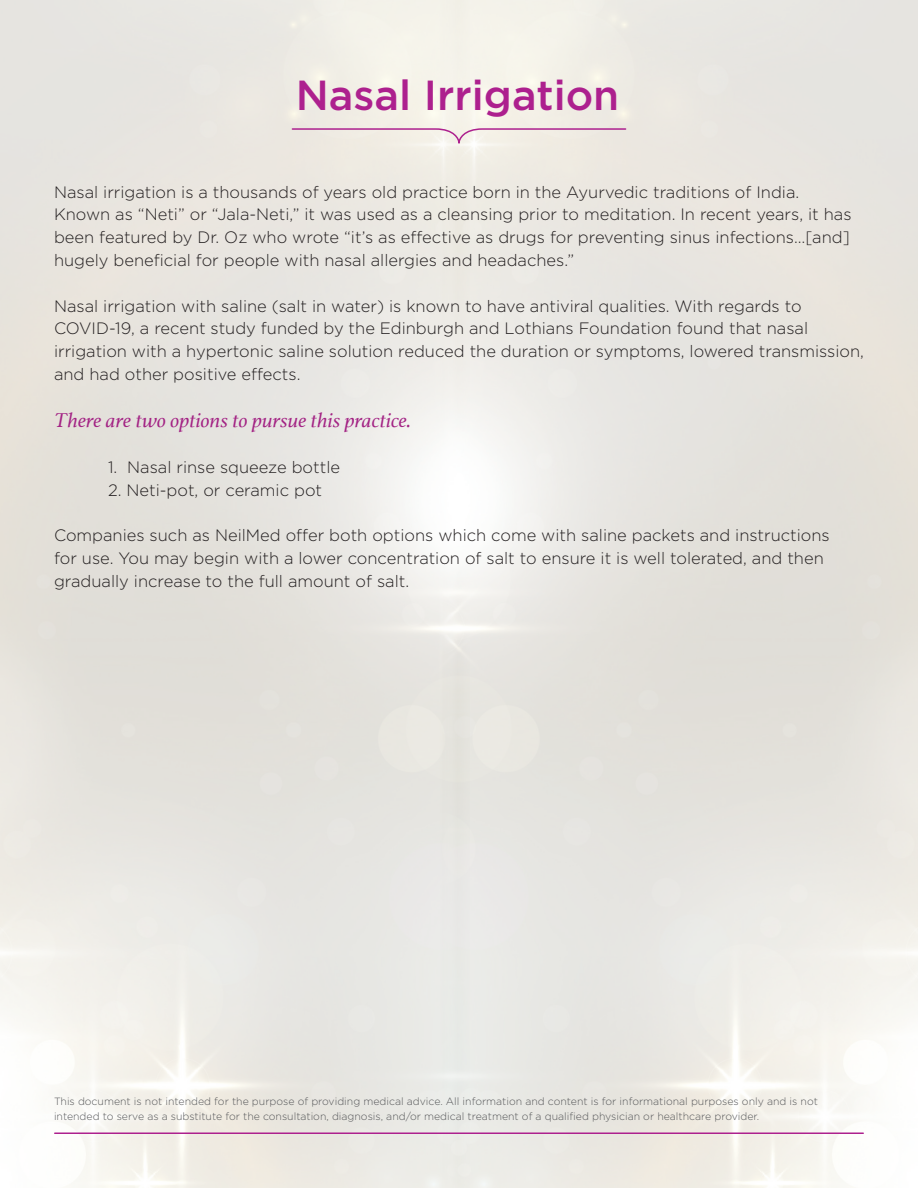
<style>
.page{position:relative;width:918px;height:1188px;background:#fff}
.page>*{position:absolute;margin:0;border:0;box-sizing:border-box;transform-origin:0 0}
.t1{font:500 42px "Gotham";color:#ad208e}
.t2{font:italic 21px "Athelas";color:#a32384}
.t3{font:300 16.5px/22.8px "Gotham";color:#231f20}
.t4{font:300 10.5px/14.5px "Gotham";color:#57585a}
</style>
<div class="page">
<img style="left:0;top:0;width:440px;height:1188px">
<img style="left:440px;top:0;width:478px;height:1188px">
<hr style="left:55px;top:1132px;width:808px;height:2px;background:#ad208e">
<svg style="left:291px;top:128px;width:336px;height:17px;background:#eadadc"></svg>
<p class="t1" style="left:296px;top:68px;width:325px">Nasal Irrigation</p>
<p class="t3" style="left:54px;top:180px;width:799px">Nasal irrigation is a thousands of years old practice born in the Ayurvedic traditions of India.<br>Known as “Neti” or “Jala-Neti,” it was used as a cleansing prior to meditation. In recent years, it has been featured by Dr. Oz who wrote “it’s as effective as drugs for preventing sinus infections…[and] hugely beneficial for people with nasal allergies and headaches.”</p>
<p class="t3" style="left:54px;top:294px;width:812px">Nasal irrigation with saline (salt in water) is known to have antiviral qualities. With regards to COVID-19, a recent study funded by the Edinburgh and Lothians Foundation found that nasal irrigation with a hypertonic saline solution reduced the duration or symptoms, lowered transmission, and had other positive effects.</p>
<p class="t2" style="left:54px;top:404px;width:359px">There are two options to pursue this practice.</p>
<p class="t3" style="left:108px;top:455px;width:234px">1. Nasal rinse squeeze bottle</p>
<p class="t3" style="left:108px;top:478px;width:216px">2. Neti-pot, or ceramic pot</p>
<p class="t3" style="left:54px;top:524px;width:777px">Companies such as NeilMed offer both options which come with saline packets and instructions for use. You may begin with a lower concentration of salt to ensure it is well tolerated, and then gradually increase to the full amount of salt.</p>
<p class="t4" style="left:54px;top:1094px;width:765px">This document is not intended for the purpose of providing medical advice. All information and content is for informational purposes only and is not intended to serve as a substitute for the consultation, diagnosis, and/or medical treatment of a qualified physician or healthcare provider.</p>
</div>
